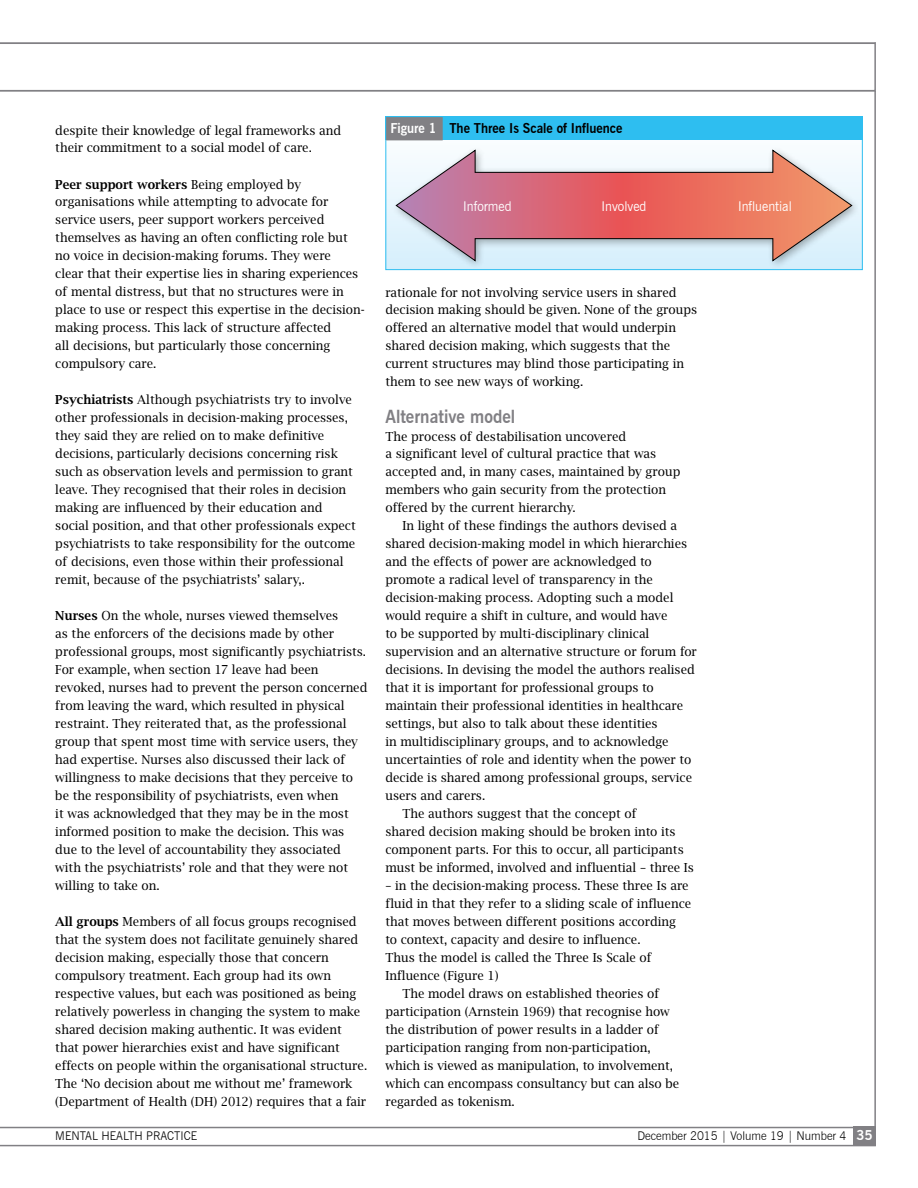
<style>
.page{position:relative;width:918px;height:1188px;background:#fff}
.page>*{position:absolute;margin:0;border:0;box-sizing:border-box;transform-origin:0 0}
.t1{font:700 18px "News Gothic BT";color:#818084;scale:.95 1}
.t2{font:13.5px/18px "Lucida Brig EFOP";color:#000}
.t3{font:13.5px "Lucida Brig EFOP Dem Bol";color:#000}
.t4{font:700 13.5px "News Gothic BT";color:#000;scale:.95 1}
.t5{font:13.5px "News Gothic BT";color:#fff;scale:.95 1}
.t6{font:300 12px "News Gothic BT";color:#000}
.s1{font-family:"Lucida Brig EFOP"}
.s2{font-family:"Lucida Brig EFOP Dem Bol"}
.s3{color:#fff}
.s4{font-weight:700;font-size:13.5px;color:#fff}
</style>
<div class="page">
<div style="left:853px;top:1127px;width:23px;height:19px;background:#818084"></div>
<hr style="left:874px;top:43px;width:2px;height:1102px;background:#818084">
<hr style="left:0;top:1127px;width:876px;height:1px;background:#818084">
<hr style="left:0;top:1145px;width:876px;height:1px;background:#818084">
<svg style="left:0;top:43px;width:876px;height:48px"></svg>
<svg style="left:387px;top:140px;width:56px;height:128px"></svg>
<div style="left:391px;top:145px;width:470px;height:125px;background:#000;opacity:.33"></div>
<svg style="left:396px;top:150px;width:456px;height:111px"></svg>
<div style="left:385px;top:117px;width:478px;height:23px;background:#2ebef0"></div>
<div style="left:386px;top:117px;width:57px;height:23px;background:#818084"></div>
<p class="t2" style="left:55px;top:122px;width:287px">despite their knowledge of legal frameworks and their commitment to a social model of care.</p>
<p class="t3" style="left:55px;top:176px;width:247px">Peer support workers <span class="s1">Being employed by</span></p>
<p class="t2" style="left:55px;top:194px;width:311px">organisations while attempting to advocate for service users, peer support workers perceived themselves as having an often conflicting role but no voice in decision-making forums. They were<br>clear that their expertise lies in sharing experiences of mental distress, but that no structures were in place to use or respect this expertise in the decision&shy;making process. This lack of structure affected<br>all decisions, but particularly those concerning compulsory care.</p>
<p class="t2" style="left:55px;top:392px;width:302px"><span class="s2">Psychiatrists</span> Although psychiatrists try to involve other professionals in decision-making processes, they said they are relied on to make definitive decisions, particularly decisions concerning risk such as observation levels and permission to grant leave. They recognised that their roles in decision making are influenced by their education and social position, and that other professionals expect psychiatrists to take responsibility for the outcome of decisions, even those within their professional remit, because of the psychiatrists’ salary,.</p>
<p class="t2" style="left:55px;top:608px;width:314px"><span class="s2">Nurses</span> On the whole, nurses viewed themselves<br>as the enforcers of the decisions made by other professional groups, most significantly psychiatrists.<br>For example, when section 17 leave had been revoked, nurses had to prevent the person concerned from leaving the ward, which resulted in physical restraint. They reiterated that, as the professional group that spent most time with service users, they had expertise. Nurses also discussed their lack of willingness to make decisions that they perceive to be the responsibility of psychiatrists, even when<br>it was acknowledged that they may be in the most informed position to make the decision. This was due to the level of accountability they associated with the psychiatrists’ role and that they were not willing to take on.</p>
<p class="t2" style="left:55px;top:914px;width:313px"><span class="s2">All groups</span> Members of all focus groups recognised that the system does not facilitate genuinely shared decision making, especially those that concern compulsory treatment. Each group had its own respective values, but each was positioned as being relatively powerless in changing the system to make shared decision making authentic. It was evident that power hierarchies exist and have significant effects on people within the organisational structure.<br>The ‘No decision about me without me’ framework (Department of Health (DH) 2012) requires that a fair</p>
<p class="t4" style="left:390px;top:120px;width:246px"><span class="s3">Figure 1</span> The Three Is Scale of Influence</p>
<p class="t5" style="left:463px;top:198px;width:52px">Informed</p>
<p class="t5" style="left:602px;top:198px;width:49px">Involved</p>
<p class="t5" style="left:738px;top:198px;width:58px">Influential</p>
<p class="t2" style="left:385px;top:284px;width:313px">rationale for not involving service users in shared decision making should be given. None of the groups offered an alternative model that would underpin shared decision making, which suggests that the current structures may blind those participating in them to see new ways of working.</p>
<h1 class="t1" style="left:385px;top:405px;width:138px">Alternative model</h1>
<p class="t2" style="left:385px;top:428px;width:297px">The process of destabilisation uncovered<br>a significant level of cultural practice that was accepted and, in many cases, maintained by group members who gain security from the protection offered by the current hierarchy.</p>
<p class="t2" style="left:402px;top:518px;width:276px">In light of these findings the authors devised a</p>
<p class="t2" style="left:385px;top:536px;width:303px">shared decision-making model in which hierarchies</p>
<p class="t2" style="left:385px;top:554px;width:268px">and the effects of power are acknowledged to</p>
<p class="t2" style="left:385px;top:572px;width:269px">promote a radical level of transparency in the</p>
<p class="t2" style="left:385px;top:590px;width:290px">decision-making process. Adopting such a model</p>
<p class="t2" style="left:385px;top:608px;width:283px">would require a shift in culture, and would have</p>
<p class="t2" style="left:385px;top:626px;width:265px">to be supported by multi-disciplinary clinical</p>
<p class="t2" style="left:385px;top:644px;width:313px">supervision and an alternative structure or forum for</p>
<p class="t2" style="left:385px;top:662px;width:311px">decisions. In devising the model the authors realised</p>
<p class="t2" style="left:385px;top:680px;width:270px">that it is important for professional groups to</p>
<p class="t2" style="left:385px;top:698px;width:299px">maintain their professional identities in healthcare</p>
<p class="t2" style="left:385px;top:716px;width:274px">settings, but also to talk about these identities</p>
<p class="t2" style="left:385px;top:734px;width:285px">in multidisciplinary groups, and to acknowledge</p>
<p class="t2" style="left:385px;top:752px;width:307px">uncertainties of role and identity when the power to</p>
<p class="t2" style="left:385px;top:770px;width:308px">decide is shared among professional groups, service</p>
<p class="t2" style="left:385px;top:788px;width:101px">users and carers.</p>
<p class="t2" style="left:402px;top:806px;width:236px">The authors suggest that the concept of</p>
<p class="t2" style="left:385px;top:824px;width:292px">shared decision making should be broken into its</p>
<p class="t2" style="left:385px;top:842px;width:300px">component parts. For this to occur, all participants</p>
<p class="t2" style="left:385px;top:860px;width:310px">must be informed, involved and influential – three Is</p>
<p class="t2" style="left:385px;top:878px;width:305px">– in the decision-making process. These three Is are</p>
<p class="t2" style="left:385px;top:896px;width:307px">fluid in that they refer to a sliding scale of influence</p>
<p class="t2" style="left:385px;top:914px;width:292px">that moves between different positions according</p>
<p class="t2" style="left:385px;top:932px;width:257px">to context, capacity and desire to influence.</p>
<p class="t2" style="left:385px;top:950px;width:268px">Thus the model is called the Three Is Scale of</p>
<p class="t2" style="left:385px;top:968px;width:115px">Influence (Figure 1)</p>
<p class="t2" style="left:402px;top:986px;width:258px">The model draws on established theories of</p>
<p class="t2" style="left:385px;top:1004px;width:286px">participation (Arnstein 1969) that recognise how</p>
<p class="t2" style="left:385px;top:1022px;width:275px">the distribution of power results in a ladder of</p>
<p class="t2" style="left:385px;top:1040px;width:267px">participation ranging from non-participation,</p>
<p class="t2" style="left:385px;top:1058px;width:289px">which is viewed as manipulation, to involvement,</p>
<p class="t2" style="left:385px;top:1076px;width:295px">which can encompass consultancy but can also be</p>
<p class="t2" style="left:385px;top:1094px;width:131px">regarded as tokenism.</p>
<p class="t6" style="left:55px;top:1129px;width:143px">MENTAL HEALTH PRACTICE</p>
<p class="t6" style="left:638px;top:1129px;width:237px">December 2015 | Volume 19 | Number 4 <span class="s4">35</span></p>
</div>
